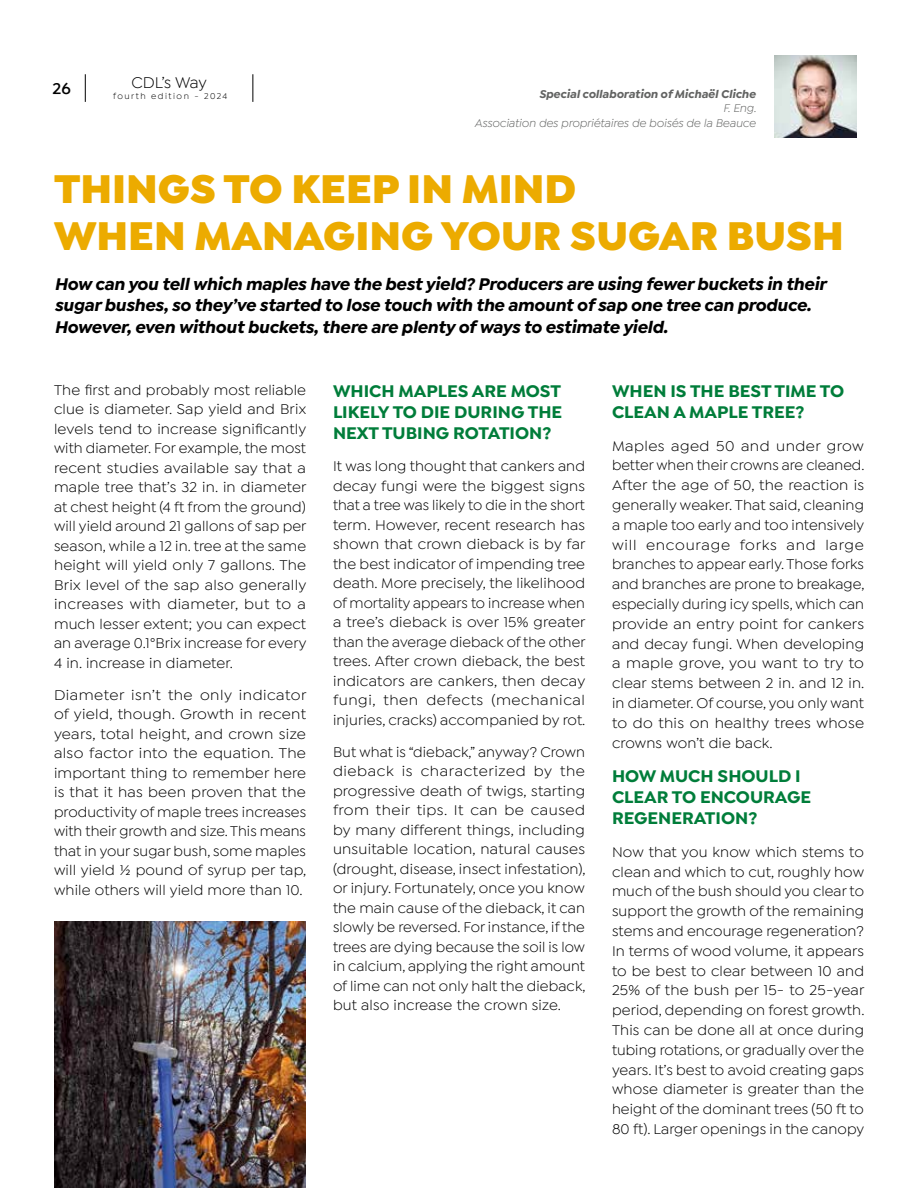
<style>
.page{position:relative;width:918px;height:1188px;background:#fff}
.page>*{position:absolute;margin:0;border:0;box-sizing:border-box;transform-origin:0 0}
.t1{font:900 42.75px/46.5px "Isidora Sans";color:#ecab00}
.t2{font:italic 700 18px/21.6px "Isidora Sans";letter-spacing:-.01em;color:#000}
.t3{font:700 18px/21.3px "Isidora Sans";color:#007d3a}
.t4{font:16.5px "Isidora Sans";letter-spacing:-.005em;color:#000}
.t5{font:600 16.5px "Isidora Sans";color:#000}
.t6{font:15px/19.5px "Isidora Sans";letter-spacing:.01em;color:#000;text-align:justify}
.t7{font:15px/19.8px "Isidora Sans";letter-spacing:.01em;color:#000;text-align:justify;scale:1.05 1}
.t8{font:italic 12px/14.4px "Isidora Sans";color:#626362;text-align:right}
.t9{font:italic 700 12px "Isidora Sans";color:#626362}
.t10{font:9px "Isidora Sans";letter-spacing:.17em;color:#000}
</style>
<div class="page">
<svg style="left:85px;top:74px;width:1px;height:28px"></svg>
<svg style="left:253px;top:74px;width:1px;height:28px"></svg>
<img style="left:775px;top:55px;width:82px;height:82px">
<img style="left:54px;top:921px;width:252px;height:267px">
<p class="t5" style="left:53px;top:79px;width:20px">26</p>
<p class="t4" style="left:131px;top:74px;width:77px">CDL’s Way</p>
<p class="t10" style="left:113px;top:92px;width:116px">fourth edition - 2024</p>
<p class="t9" style="left:539px;top:87px;width:218px">Special collaboration of Michaël Cliche</p>
<p class="t8" style="left:474px;top:101px;width:283px">F. Eng.<br>Association des propriétaires de boisés de la Beauce</p>
<h1 class="t1" style="left:54px;top:165px;width:791px">THINGS TO KEEP IN MIND<br>WHEN MANAGING YOUR SUGAR BUSH</h1>
<p class="t2" style="left:54px;top:273px;width:773px">How can you tell which maples have the best yield? Producers are using fewer buckets in their sugar bushes, so they’ve started to lose touch with the amount of sap one tree can produce.<br>However, even without buckets, there are plenty of ways to estimate yield.</p>
<p class="t6" style="left:54px;top:380px;width:254px">The first and probably most reliable clue is diameter. Sap yield and Brix levels tend to increase significantly with diameter. For example, the most recent studies available say that a maple tree that’s 32 in. in diameter at chest height (4 ft from the ground) will yield around 21 gallons of sap per season, while a 12 in. tree at the same height will yield only 7 gallons. The Brix level of the sap also generally increases with diameter, but to a much lesser extent; you can expect an average 0.1°Brix increase for every 4 in. increase in diameter.</p>
<p class="t7" style="left:54px;top:685px;width:242px">Diameter isn’t the only indicator of yield, though. Growth in recent years, total height, and crown size also factor into the equation. The important thing to remember here is that it has been proven that the productivity of maple trees increases with their growth and size. This means that in your sugar bush, some maples will yield ½ pound of syrup per tap, while others will yield more than 10.</p>
<p class="t3" style="left:333px;top:380px;width:231px;text-align:justify">WHICH MAPLES ARE MOST LIKELY TO DIE DURING THE NEXT TUBING ROTATION?</p>
<p class="t6" style="left:333px;top:456px;width:254px">It was long thought that cankers and decay fungi were the biggest signs that a tree was likely to die in the short term. However, recent research has shown that crown dieback is by far the best indicator of impending tree death. More precisely, the likelihood of mortality appears to increase when a tree’s dieback is over 15% greater than the average dieback of the other trees. After crown dieback, the best indicators are cankers, then decay fungi, then defects (mechanical injuries, cracks) accompanied by rot.</p>
<p class="t6" style="left:333px;top:742px;width:254px">But what is “dieback,” anyway? Crown dieback is characterized by the progressive death of twigs, starting from their tips. It can be caused by many different things, including unsuitable location, natural causes (drought, disease, insect infestation), or injury. Fortunately, once you know the main cause of the dieback, it can slowly be reversed. For instance, if the trees are dying because the soil is low in calcium, applying the right amount of lime can not only halt the dieback, but also increase the crown size.</p>
<p class="t3" style="left:612px;top:380px;width:234px">WHEN IS THE BEST TIME TO<br>CLEAN A MAPLE TREE?</p>
<p class="t7" style="left:612px;top:436px;width:242px">Maples aged 50 and under grow better when their crowns are cleaned.<br>After the age of 50, the reaction is generally weaker. That said, cleaning a maple too early and too intensively will encourage forks and large branches to appear early. Those forks and branches are prone to breakage, especially during icy spells, which can provide an entry point for cankers and decay fungi. When developing a maple grove, you want to try to clear stems between 2 in. and 12 in. in diameter. Of course, you only want to do this on healthy trees whose crowns won’t die back.</p>
<p class="t3" style="left:612px;top:765px;width:201px">HOW MUCH SHOULD I<br>CLEAR TO ENCOURAGE<br>REGENERATION?</p>
<p class="t6" style="left:612px;top:842px;width:254px">Now that you know which stems to clean and which to cut, roughly how much of the bush should you clear to support the growth of the remaining stems and encourage regeneration?<br>In terms of wood volume, it appears to be best to clear between 10 and 25% of the bush per 15- to 25-year period, depending on forest growth.<br>This can be done all at once during tubing rotations, or gradually over the years. It’s best to avoid creating gaps whose diameter is greater than the height of the dominant trees (50 ft to 80 ft). Larger openings in the canopy</p>
</div>
